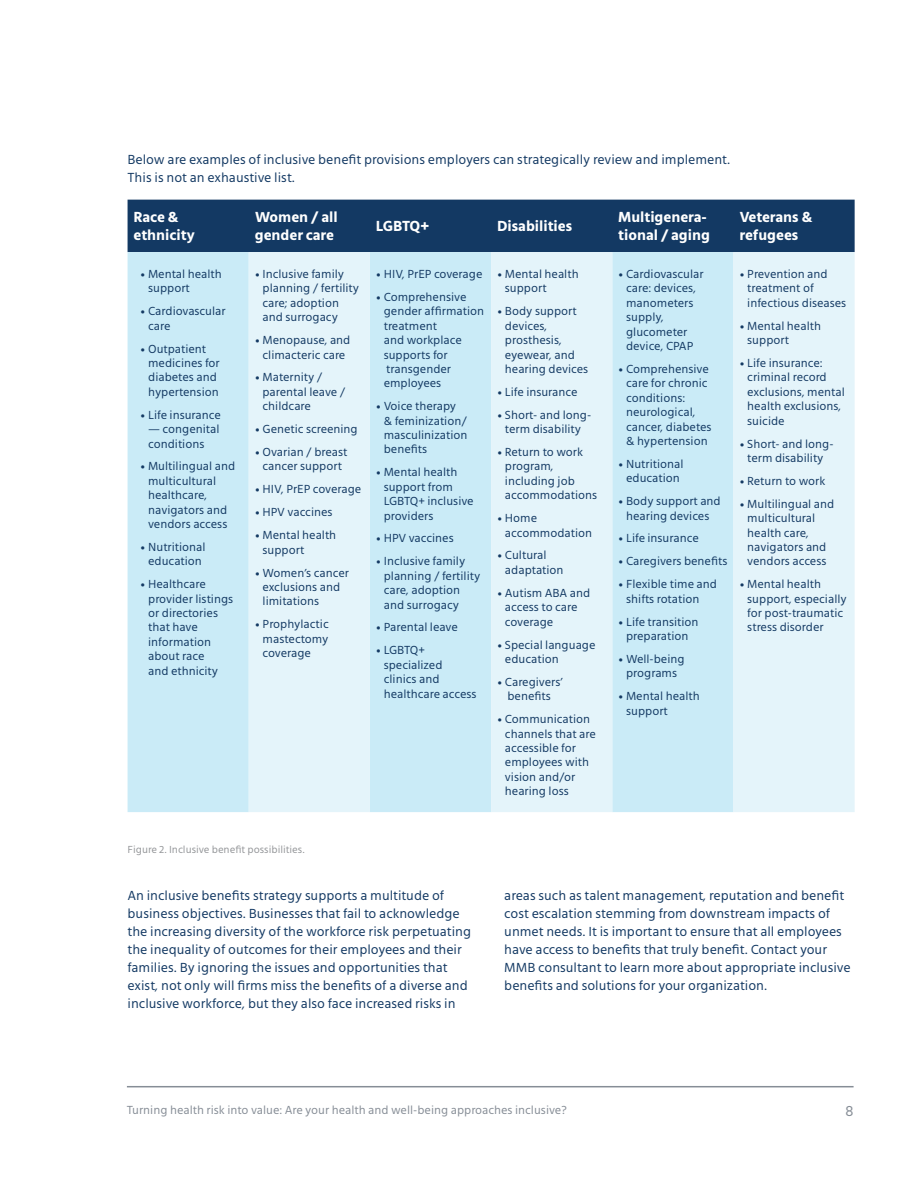
<style>
.page{position:relative;width:918px;height:1188px;background:#fff}
.page>*{position:absolute;margin:0;border:0;box-sizing:border-box;transform-origin:0 0}
.t1{font:700 15px/18px "Mute";color:#fff}
.t2{font:15px "Mute";color:#868d96}
.Body_copy{font:13.5px/18px "Mute";color:#133963}
.t3{font:12px/14.4px "Mute";color:#133963}
.t4{font:12px "Mute";color:#868d96}
.Footnotes{font:10.5px "Mute";color:#939598}
</style>
<div class="page">
<hr style="left:127px;top:1086px;width:727px;height:1px;background:#868d96">
<div style="left:128px;top:200px;width:727px;height:52px;background:#133963"></div>
<div style="left:128px;top:252px;width:121px;height:560px;background:#caebf7"></div>
<svg style="left:249px;top:252px;width:606px;height:560px;background:#d9f0f8"></svg>
<p class="Body_copy" style="left:128px;top:150px;width:604px">Below are examples of inclusive benefit provisions employers can strategically review and implement.<br>This is not an exhaustive list.</p>
<p class="t1" style="left:134px;top:208px;width:63px">Race &amp; ethnicity</p>
<p class="t1" style="left:255px;top:208px;width:84px">Women / all gender care</p>
<p class="t1" style="left:376px;top:217px;width:55px">LGBTQ+</p>
<p class="t1" style="left:497px;top:217px;width:77px">Disabilities</p>
<p class="t1" style="left:618px;top:208px;width:93px">Multigenera&shy;tional / aging</p>
<p class="t1" style="left:739px;top:208px;width:75px">Veterans &amp; refugees</p>
<p class="t3" style="left:148px;top:267px;width:75px;text-indent:-8px">• Mental health support</p>
<p class="t3" style="left:148px;top:304px;width:79px;text-indent:-8px">• Cardiovascular care</p>
<p class="t3" style="left:148px;top:341px;width:73px;text-indent:-8px">• Outpatient medicines for diabetes and hypertension</p>
<p class="t3" style="left:140px;top:407px;width:82px">• Life insurance</p>
<p class="t3" style="left:148px;top:422px;width:73px">— congenital conditions</p>
<p class="t3" style="left:148px;top:459px;width:89px;text-indent:-8px">• Multilingual and multicultural healthcare, navigators and vendors access</p>
<p class="t3" style="left:140px;top:540px;width:67px;text-align:center">• Nutritional education</p>
<p class="t3" style="left:148px;top:577px;width:87px;text-indent:-8px">• Healthcare provider listings or directories that have information about race<br>and ethnicity</p>
<p class="t3" style="left:263px;top:267px;width:98px;text-indent:-8px">• Inclusive family planning / fertility care; adoption and surrogacy</p>
<p class="t3" style="left:255px;top:333px;width:97px;text-align:center">• Menopause, and climacteric care</p>
<p class="t3" style="left:263px;top:370px;width:84px;text-indent:-8px">• Maternity / parental leave / childcare</p>
<p class="t3" style="left:255px;top:422px;width:105px">• Genetic screening</p>
<p class="t3" style="left:255px;top:445px;width:94px;text-align:center">• Ovarian / breast cancer support</p>
<p class="t3" style="left:255px;top:482px;width:108px">• HIV, PrEP coverage</p>
<p class="t3" style="left:255px;top:505px;width:79px">• HPV vaccines</p>
<p class="t3" style="left:263px;top:528px;width:75px;text-indent:-8px">• Mental health support</p>
<p class="t3" style="left:263px;top:565px;width:88px;text-indent:-8px">• Women’s cancer exclusions and limitations</p>
<p class="t3" style="left:263px;top:617px;width:68px;text-align:justify;text-indent:-8px">• Prophylactic mastectomy coverage</p>
<p class="t3" style="left:626px;top:267px;width:79px;text-indent:-8px">• Cardiovascular care: devices, manometers supply, glucometer device, CPAP</p>
<p class="t3" style="left:626px;top:362px;width:87px;text-indent:-8px">• Comprehensive care for chronic conditions: neurological, cancer, diabetes &amp; hypertension</p>
<p class="t3" style="left:618px;top:457px;width:67px;text-align:center">• Nutritional education</p>
<p class="t3" style="left:618px;top:494px;width:104px;text-align:center">• Body support and hearing devices</p>
<p class="t3" style="left:618px;top:531px;width:82px">• Life insurance</p>
<p class="t3" style="left:618px;top:554px;width:111px">• Caregivers benefits</p>
<p class="t3" style="left:626px;top:577px;width:92px;text-indent:-8px">• Flexible time and shifts rotation</p>
<p class="t3" style="left:618px;top:614px;width:82px;text-align:center">• Life transition preparation</p>
<p class="t3" style="left:618px;top:652px;width:68px;text-align:center">• Well-being programs</p>
<p class="t3" style="left:626px;top:689px;width:75px;text-indent:-8px">• Mental health support</p>
<p class="t3" style="left:747px;top:267px;width:101px;text-indent:-8px">• Prevention and treatment of infectious diseases</p>
<p class="t3" style="left:747px;top:318px;width:75px;text-indent:-8px">• Mental health support</p>
<p class="t3" style="left:747px;top:356px;width:99px;text-indent:-8px">• Life insurance: criminal record exclusions, mental health exclusions, suicide</p>
<p class="t3" style="left:739px;top:436px;width:96px;text-align:center">• Short- and long&shy;term disability</p>
<p class="t3" style="left:739px;top:474px;width:87px">• Return to work</p>
<p class="t3" style="left:747px;top:496px;width:89px;text-indent:-8px">• Multilingual and multicultural health care, navigators and vendors access</p>
<p class="t3" style="left:747px;top:577px;width:101px;text-indent:-8px">• Mental health support, especially for post-traumatic stress disorder</p>
<p class="t3" style="left:505px;top:267px;width:75px;text-indent:-8px">• Mental health support</p>
<p class="t3" style="left:505px;top:304px;width:85px;text-indent:-8px">• Body support devices, prosthesis, eyewear, and hearing devices</p>
<p class="t3" style="left:497px;top:385px;width:82px">• Life insurance</p>
<p class="t3" style="left:497px;top:407px;width:96px;text-align:center">• Short- and long&shy;term disability</p>
<p class="t3" style="left:505px;top:445px;width:94px;text-indent:-8px">• Return to work program, including job accommodations</p>
<p class="t3" style="left:505px;top:511px;width:89px;text-indent:-8px">• Home accommodation</p>
<p class="t3" style="left:505px;top:548px;width:60px;text-indent:-8px">• Cultural adaptation</p>
<p class="t3" style="left:505px;top:585px;width:87px;text-indent:-8px">• Autism ABA and access to care coverage</p>
<p class="t3" style="left:505px;top:637px;width:92px;text-indent:-8px">• Special language education</p>
<p class="t3" style="left:497px;top:674px;width:67px;text-align:center">• Caregivers’ benefits</p>
<p class="t3" style="left:505px;top:712px;width:92px;text-indent:-8px">• Communication channels that are accessible for employees with vision and/or hearing loss</p>
<p class="t3" style="left:376px;top:267px;width:108px">• HIV, PrEP coverage</p>
<p class="t3" style="left:384px;top:290px;width:102px;text-indent:-8px">• Comprehensive gender affirmation treatment<br>and workplace supports for transgender employees</p>
<p class="t3" style="left:384px;top:399px;width:85px;text-indent:-8px">• Voice therapy &amp; feminization/ masculinization benefits</p>
<p class="t3" style="left:384px;top:465px;width:91px;text-indent:-8px">• Mental health support from<br>LGBTQ+ inclusive providers</p>
<p class="t3" style="left:376px;top:531px;width:79px">• HPV vaccines</p>
<p class="t3" style="left:384px;top:554px;width:98px;text-indent:-8px">• Inclusive family planning / fertility care, adoption and surrogacy</p>
<p class="t3" style="left:376px;top:620px;width:83px">• Parental leave</p>
<p class="t3" style="left:384px;top:643px;width:94px;text-indent:-8px">• LGBTQ+ specialized clinics and healthcare access</p>
<p class="Footnotes" style="left:128px;top:843px;width:179px">Figure 2. Inclusive benefit possibilities.</p>
<p class="Body_copy" style="left:128px;top:887px;width:345px">An inclusive benefits strategy supports a multitude of business objectives. Businesses that fail to acknowledge the increasing diversity of the workforce risk perpetuating the inequality of outcomes for their employees and their families. By ignoring the issues and opportunities that exist, not only will firms miss the benefits of a diverse and inclusive workforce, but they also face increased risks in</p>
<p class="Body_copy" style="left:504px;top:887px;width:348px">areas such as talent management, reputation and benefit cost escalation stemming from downstream impacts of unmet needs. It is important to ensure that all employees have access to benefits that truly benefit. Contact your MMB consultant to learn more about appropriate inclusive benefits and solutions for your organization.</p>
<p class="t4" style="left:127px;top:1102px;width:442px">Turning health risk into value: Are your health and well-being approaches inclusive?</p>
<p class="t2" style="left:846px;top:1102px;width:10px">8</p>
</div>
